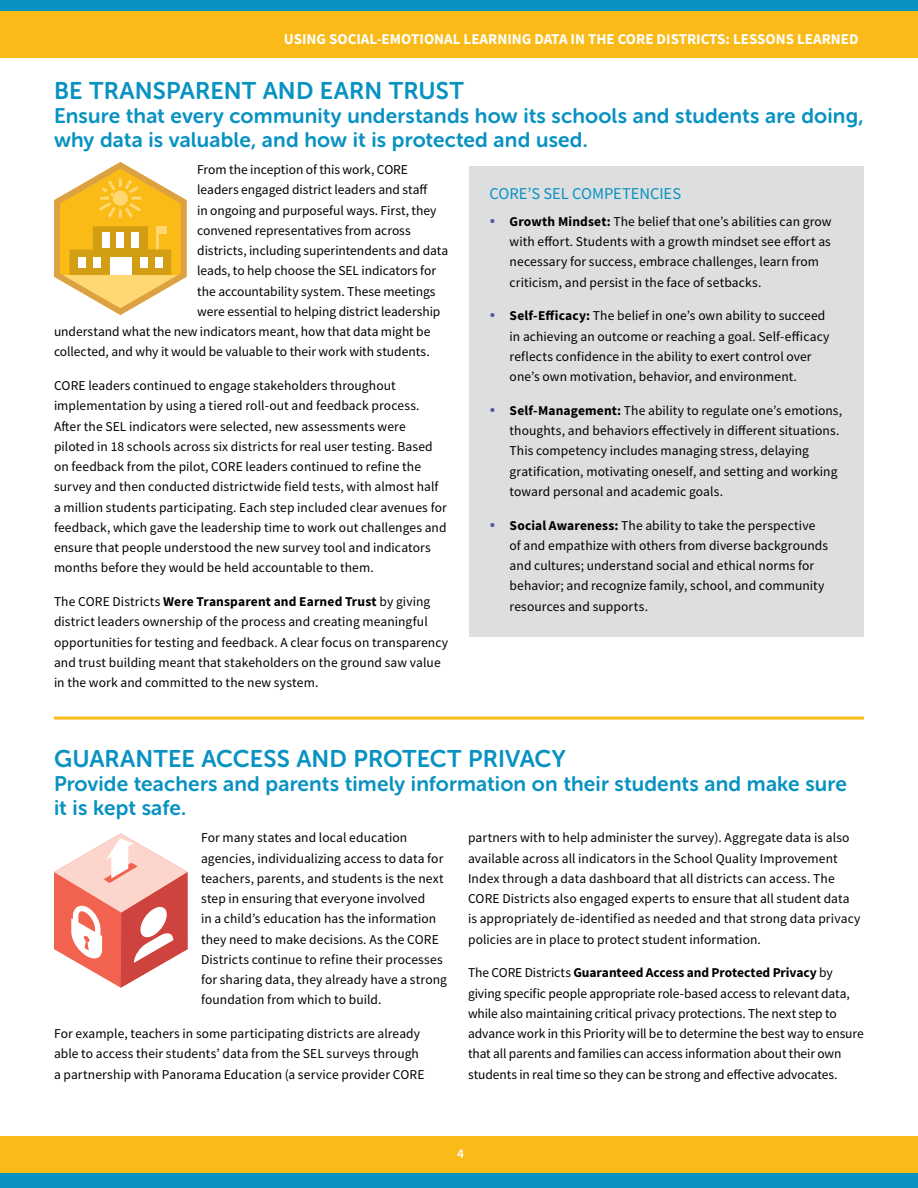
<style>
.page{position:relative;width:918px;height:1188px;background:#fff}
.page>*{position:absolute;margin:0;border:0;box-sizing:border-box;transform-origin:0 0}
.A_Subhead{font:24px "Museo Sans Rounded 700";letter-spacing:.005em;color:#0892c2}
.A_Subhead-2{font:21px/24px "Museo Sans Rounded 700";letter-spacing:.01em;color:#0892c2}
.sidebar_head{font:16.5px "Source Sans Pro";letter-spacing:-.005em;color:#0892c2}
.t1{font:700 15px "Source Sans Pro";color:#fff}
.body{font:13.5px/20.2px "Source Sans Pro";letter-spacing:.005em;color:#000}
.t2{font:600 13.5px "Source Sans Pro";color:#fff}
.s1{font-weight:700}
</style>
<div class="page">
<div style="left:0;top:0;width:918px;height:58px;background:#fabb18"></div>
<div style="left:0;top:0;width:918px;height:11px;background:#0892c2"></div>
<div style="left:0;top:1137px;width:918px;height:47px;background:#fabb18"></div>
<div style="left:0;top:1174px;width:918px;height:14px;background:#0892c2"></div>
<div style="left:469px;top:166px;width:395px;height:471px;background:#dddee0"></div>
<svg style="left:54px;top:834px;width:134px;height:154px"></svg>
<svg style="left:54px;top:161px;width:133px;height:154px"></svg>
<hr style="left:54px;top:717px;width:810px;height:3px;background:#fabb18">
<p class="t1" style="left:284px;top:29px;width:576px">USING SOCIAL-EMOTIONAL LEARNING DATA IN THE CORE DISTRICTS: LESSONS LEARNED</p>
<p class="A_Subhead" style="left:54px;top:77px;width:411px">BE TRANSPARENT AND EARN TRUST</p>
<p class="A_Subhead-2" style="left:54px;top:104px;width:811px">Ensure that every community understands how its schools and students are doing, why data is valuable, and how it is protected and used.</p>
<p class="body" style="left:197px;top:159px;width:212px">From the inception of this work, CORE</p>
<p class="body" style="left:197px;top:180px;width:232px">leaders engaged district leaders and staff</p>
<p class="body" style="left:197px;top:200px;width:241px">in ongoing and purposeful ways. First, they</p>
<p class="body" style="left:197px;top:220px;width:215px">convened representatives from across</p>
<p class="body" style="left:197px;top:240px;width:253px">districts, including superintendents and data</p>
<p class="body" style="left:197px;top:261px;width:240px">leads, to help choose the SEL indicators for</p>
<p class="body" style="left:197px;top:281px;width:240px">the accountability system. These meetings</p>
<p class="body" style="left:197px;top:301px;width:245px">were essential to helping district leadership</p>
<p class="body" style="left:54px;top:321px;width:378px">understand what the new indicators meant, how that data might be</p>
<p class="body" style="left:54px;top:342px;width:377px">collected, and why it would be valuable to their work with students.</p>
<p class="body" style="left:54px;top:375px;width:394px">CORE leaders continued to engage stakeholders throughout implementation by using a tiered roll-out and feedback process.<br>After the SEL indicators were selected, new assessments were piloted in 18 schools across six districts for real user testing. Based on feedback from the pilot, CORE leaders continued to refine the survey and then conducted districtwide field tests, with almost half a million students participating. Each step included clear avenues for feedback, which gave the leadership time to work out challenges and ensure that people understood the new survey tool and indicators months before they would be held accountable to them.</p>
<p class="body" style="left:54px;top:591px;width:396px">The CORE Districts <span class="s1">Were Transparent and Earned Trust</span> by giving district leaders ownership of the process and creating meaningful opportunities for testing and feedback. A clear focus on transparency and trust building meant that stakeholders on the ground saw value in the work and committed to the new system.</p>
<p class="sidebar_head" style="left:489px;top:183px;width:193px">CORE’S SEL COMPETENCIES</p>
<p class="body" style="left:510px;top:211px;width:323px"><span class="s1">Growth Mindset:</span> The belief that one’s abilities can grow with effort. Students with a growth mindset see effort as necessary for success, embrace challenges, learn from criticism, and persist in the face of setbacks.</p>
<p class="body" style="left:510px;top:306px;width:321px"><span class="s1">Self-Efficacy:</span> The belief in one’s own ability to succeed in achieving an outcome or reaching a goal. Self-efficacy reflects confidence in the ability to exert control over one’s own motivation, behavior, and environment.</p>
<p class="body" style="left:510px;top:400px;width:334px"><span class="s1">Self-Management:</span> The ability to regulate one’s emotions, thoughts, and behaviors effectively in different situations.<br>This competency includes managing stress, delaying gratification, motivating oneself, and setting and working toward personal and academic goals.</p>
<p class="body" style="left:510px;top:515px;width:320px"><span class="s1">Social Awareness:</span> The ability to take the perspective of and empathize with others from diverse backgrounds and cultures; understand social and ethical norms for behavior; and recognize family, school, and community resources and supports.</p>
<p class="A_Subhead" style="left:54px;top:746px;width:513px">GUARANTEE ACCESS AND PROTECT PRIVACY</p>
<p class="A_Subhead-2" style="left:54px;top:772px;width:795px">Provide teachers and parents timely information on their students and make sure it is kept safe.</p>
<p class="body" style="left:201px;top:828px;width:247px">For many states and local education agencies, individualizing access to data for teachers, parents, and students is the next step in ensuring that everyone involved<br>in a child’s education has the information they need to make decisions. As the CORE Districts continue to refine their processes for sharing data, they already have a strong foundation from which to build.</p>
<p class="body" style="left:54px;top:1024px;width:372px">For example, teachers in some participating districts are already able to access their students’ data from the SEL surveys through a partnership with Panorama Education (a service provider CORE</p>
<p class="body" style="left:468px;top:828px;width:394px">partners with to help administer the survey). Aggregate data is also available across all indicators in the School Quality Improvement Index through a data dashboard that all districts can access. The CORE Districts also engaged experts to ensure that all student data is appropriately de-identified as needed and that strong data privacy policies are in place to protect student information.</p>
<p class="body" style="left:468px;top:963px;width:397px">The CORE Districts <span class="s1">Guaranteed Access and Protected Privacy</span> by giving specific people appropriate role-based access to relevant data, while also maintaining critical privacy protections. The next step to advance work in this Priority will be to determine the best way to ensure that all parents and families can access information about their own students in real time so they can be strong and effective advocates.</p>
<p class="t2" style="left:457px;top:1145px;width:8px">4</p>
</div>
